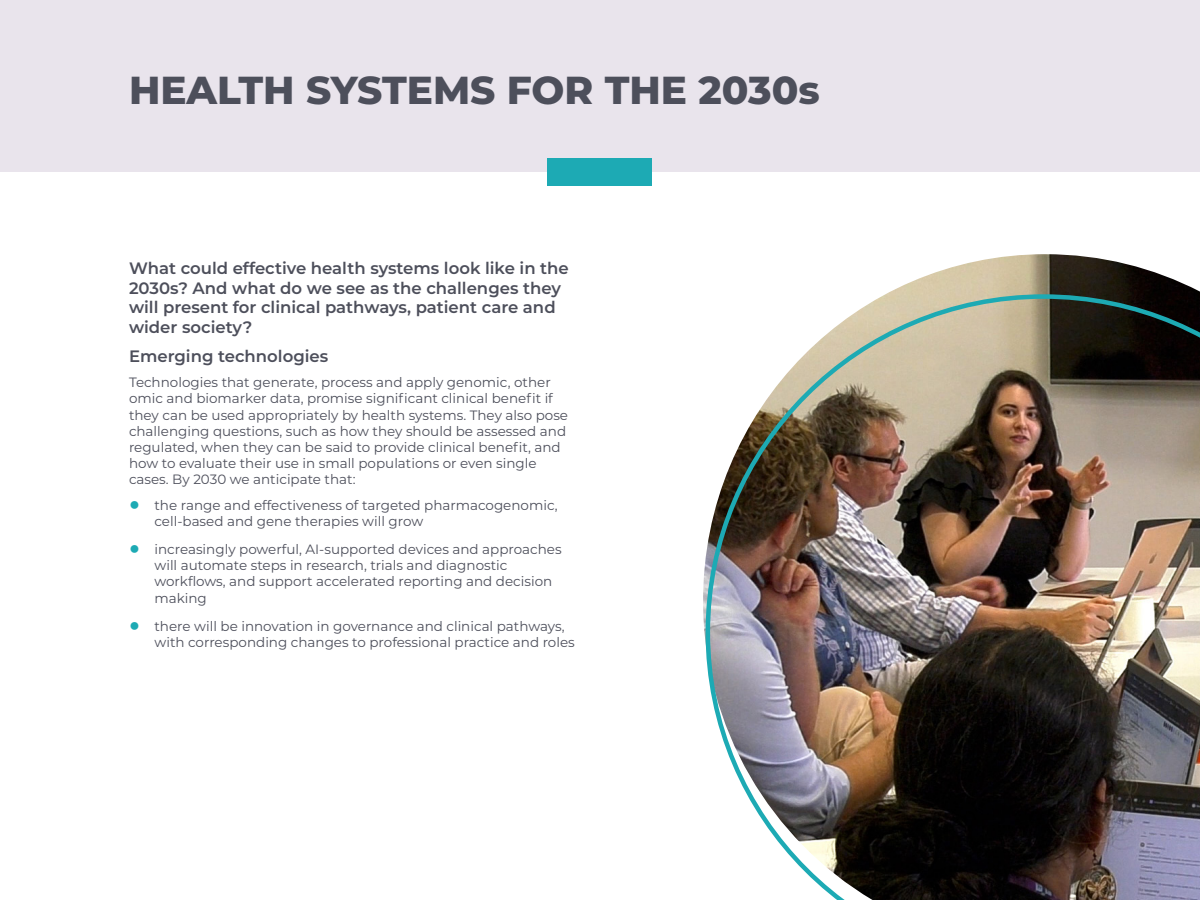
<style>
.page{position:relative;width:1200px;height:900px;background:#fff}
.page>*{position:absolute;margin:0;border:0;box-sizing:border-box;transform-origin:0 0}
.Our{font:800 39px "Montserrat";color:#4d4f5b}
.t1{font:600 16.5px/19.8px "Montserrat";color:#4d4f5b}
.t2{font:13.5px/16.2px "Montserrat";color:#4d4f5b}
.s1{font-family:"Impact";font-size:18px;color:#1daab4}
</style>
<div class="page">
<div style="left:0;top:0;width:1200px;height:172px;background:#e9e4ec"></div>
<img style="left:703px;top:254px;width:497px;height:393px">
<img style="left:706px;top:294px;width:494px;height:606px">
<div style="left:548px;top:159px;width:104px;height:27px;background:#1daab4"></div>
<p class="Our" style="left:129px;top:61px;width:692px">HEALTH SYSTEMS FOR THE 2030s</p>
<p class="t1" style="left:129px;top:257px;width:441px">What could effective health systems look like in the 2030s? And what do we see as the challenges they will present for clinical pathways, patient care and wider society?</p>
<p class="t1" style="left:129px;top:346px;width:201px">Emerging technologies</p>
<p class="t2" style="left:129px;top:374px;width:441px">Technologies that generate, process and apply genomic, other omic and biomarker data, promise significant clinical benefit if they can be used appropriately by health systems. They also pose challenging questions, such as how they should be assessed and regulated, when they can be said to provide clinical benefit, and how to evaluate their use in small populations or even single cases. By 2030 we anticipate that:</p>
<p class="t2" style="left:155px;top:496px;width:405px;text-indent:-26px"><span class="s1">●</span> the range and effectiveness of targeted pharmacogenomic, cell-based and gene therapies will grow</p>
<p class="t2" style="left:155px;top:541px;width:409px;text-indent:-26px"><span class="s1">●</span> increasingly powerful, AI-supported devices and approaches will automate steps in research, trials and diagnostic workflows, and support accelerated reporting and decision making</p>
<p class="t2" style="left:155px;top:617px;width:422px;text-indent:-26px"><span class="s1">●</span> there will be innovation in governance and clinical pathways, with corresponding changes to professional practice and roles</p>
</div>
